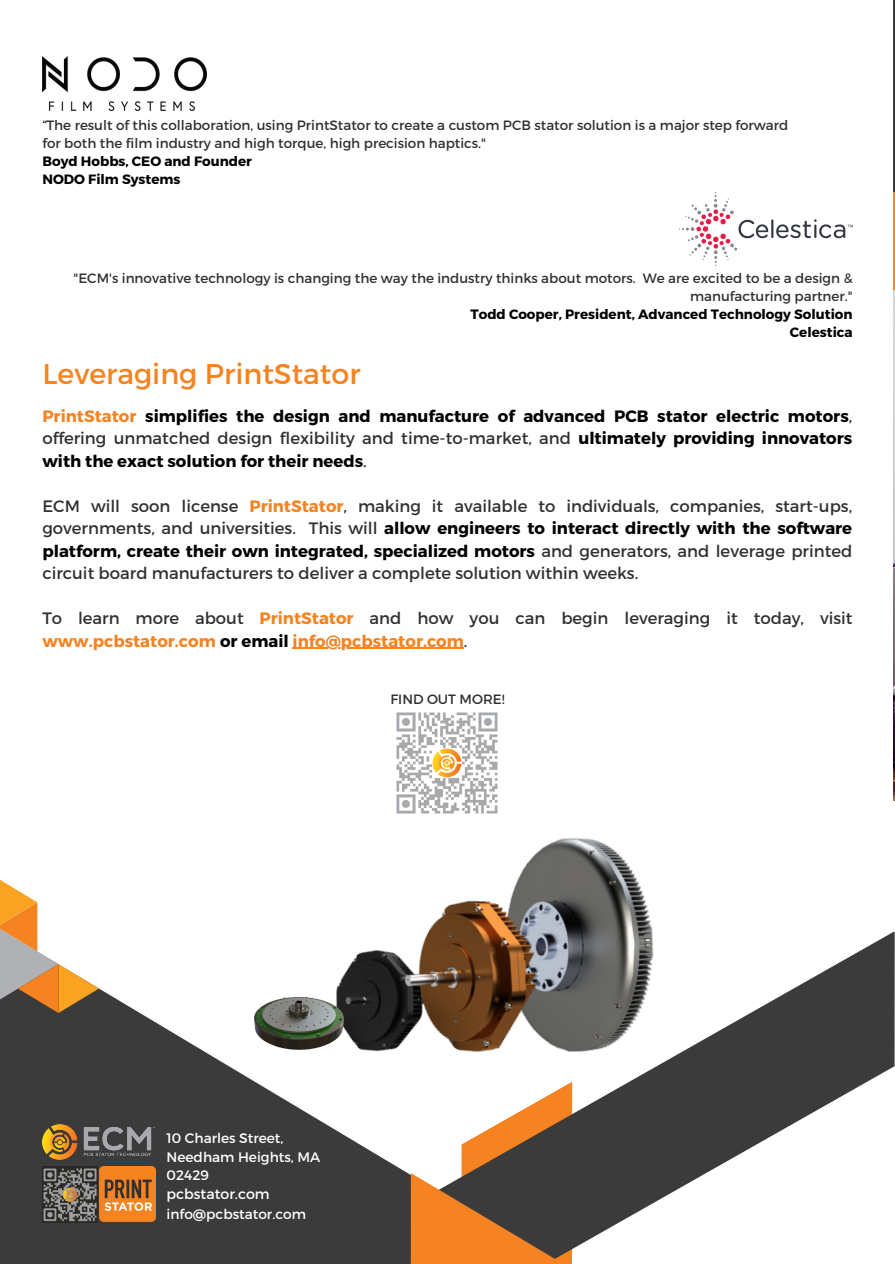
<style>
.page{position:relative;width:895px;height:1264px;background:#fff}
.page>*{position:absolute;margin:0;border:0;box-sizing:border-box;transform-origin:0 0}
.t1{font:28.5px "Montserrat";color:#f58322}
.t2{font:16.5px/22.5px "Montserrat";color:#30302e;text-align:justify}
.t3{font:700 16.5px/22.5px "Montserrat";color:#000;text-align:justify}
.t4{font:14.25px "Montserrat";color:#fff}
.t5{font:13.8px "Montserrat";color:#fff}
.t6{font:13.5px/18px "Montserrat";color:#30302e}
.t7{font:700 13.5px "Montserrat";color:#000}
.s1{color:#f58322}
.s2{font-weight:400;color:#30302e}
.s3{font-weight:700;color:#f58322}
.s4{font-weight:700;color:#000}
</style>
<div class="page">
<hr style="left:893px;top:0;width:1px;height:196px;background:#3b3b3b">
<svg style="left:0;top:988px;width:331px;height:275px;fill:#3b3b3b"></svg>
<img style="left:42px;top:1124px;width:113px;height:35px">
<img style="left:100px;top:1166px;width:55px;height:55px">
<img style="left:42px;top:1166px;width:56px;height:56px">
<svg style="left:493px;top:931px;width:401px;height:318px"></svg>
<svg style="left:330px;top:1127px;width:242px;height:136px;background:#8a6c52"></svg>
<svg style="left:0;top:880px;width:99px;height:133px"></svg>
<img style="left:396px;top:712px;width:102px;height:102px">
<hr style="left:893px;top:192px;width:1px;height:98px;background:#f58322">
<img style="left:680px;top:192px;width:172px;height:73px">
<img style="left:493px;top:838px;width:208px;height:237px">
<img style="left:313px;top:949px;width:72px;height:119px">
<img style="left:254px;top:997px;width:90px;height:54px">
<img style="left:385px;top:881px;width:177px;height:189px">
<img style="left:893px;top:290px;width:1px;height:510px">
<img style="left:42px;top:57px;width:165px;height:54px">
<hr style="left:292px;top:647px;width:172px;height:2px;background:#f58322">
<p class="t6" style="left:42px;top:115px;width:747px">“The result of this collaboration, using PrintStator to create a custom PCB stator solution is a major step forward for both the film industry and high torque, high precision haptics."</p>
<p class="t7" style="left:42px;top:152px;width:211px">Boyd Hobbs, CEO and Founder</p>
<p class="t7" style="left:42px;top:170px;width:140px">NODO Film Systems</p>
<p class="t6" style="left:74px;top:268px;width:780px;text-align:right">"ECM's innovative technology is changing the way the industry thinks about motors. We are excited to be a design &amp; manufacturing partner."</p>
<p class="t7" style="left:470px;top:305px;width:383px">Todd Cooper, President, Advanced Technology Solution</p>
<p class="t7" style="left:790px;top:323px;width:64px">Celestica</p>
<p class="t1" style="left:42px;top:355px;width:320px">Leveraging PrintStator</p>
<p class="t3" style="left:42px;top:403px;width:811px"><span class="s1">PrintStator</span> simplifies the design and manufacture of advanced PCB stator electric motors<span class="s2">, offering unmatched design flexibility and time-to-market, and</span> ultimately providing innovators with the exact solution for their needs<span class="s2">.</span></p>
<p class="t2" style="left:42px;top:493px;width:811px">ECM will soon license <span class="s3">PrintStator</span>, making it available to individuals, companies, start-ups, governments, and universities. This will <span class="s4">allow engineers to interact directly with the software platform, create their own integrated, specialized motors</span> and generators, and leverage printed circuit board manufacturers to deliver a complete solution within weeks.</p>
<p class="t2" style="left:42px;top:606px;width:811px">To learn more about <span class="s3">PrintStator</span> and how you can begin leveraging it today, visit <span class="s3">www.pcbstator.com</span> <span class="s4">or email</span> <span class="s3">info@pcbstator.com</span>.</p>
<p class="t6" style="left:390px;top:689px;width:115px">FIND OUT MORE!</p>
<p class="t5" style="left:167px;top:1129px;width:118px">10 Charles Street,</p>
<p class="t5" style="left:167px;top:1147px;width:155px">Needham Heights, MA</p>
<p class="t5" style="left:167px;top:1166px;width:44px">02429</p>
<p class="t4" style="left:167px;top:1184px;width:105px">pcbstator.com</p>
<p class="t5" style="left:167px;top:1204px;width:141px">info@pcbstator.com</p>
</div>
